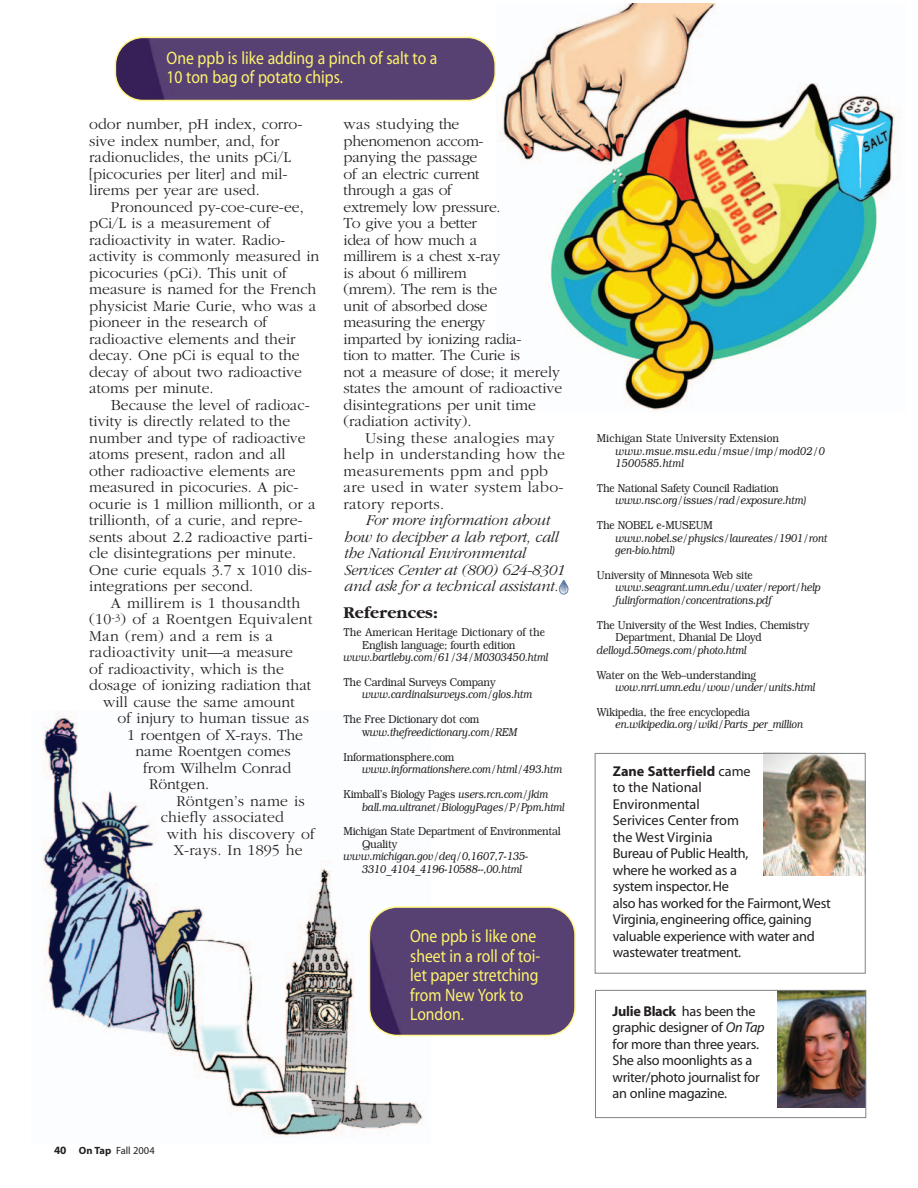
<style>
.page{position:relative;width:918px;height:1188px;background:#fff}
.page>*{position:absolute;margin:0;border:0;box-sizing:border-box;transform-origin:0 0}
.t1{font:18px/19.5px "Myriad";color:#fff46d;scale:.87 1}
.t2{font:700 17.25px "Garamond";color:#231f20}
.t3{font:300 15.75px/16.5px "Garamond";color:#231f20}
.t4{font:300 15.75px/16.5px "Garamond";letter-spacing:-.02em;color:#231f20}
.t5{font:300 15.75px/16.5px "Garamond";letter-spacing:.02em;color:#231f20}
.t6{font:italic 300 15.75px/16.5px "Garamond";letter-spacing:-.02em;color:#231f20}
.t7{font:14.25px/16.5px "Myriad";letter-spacing:-.02em;color:#231f20}
.t8{font:italic 300 11.7px/12.5px "Bookman";letter-spacing:-.025em;color:#231f20;scale:.87 1}
.t9{font:300 11.7px/12.5px "Bookman";letter-spacing:-.025em;color:#231f20;scale:.87 1}
.t10{font:300 11.7px/12.5px "Bookman";color:#231f20;scale:.87 1}
.t11{font:italic 300 11.7px/12.5px "Bookman";color:#231f20;scale:.87 1}
.t12{font:10.5px "Myriad";color:#231f20}
.s1{font-style:normal}
.s2{font-weight:700;font-size:11.25px}
.s3{font-weight:700}
.s4{font-style:italic}
</style>
<div class="page">
<img style="left:43px;top:712px;width:387px;height:425px">
<svg style="left:369px;top:906px;width:207px;height:130px"></svg>
<img style="left:502px;top:3px;width:395px;height:407px">
<img style="left:763px;top:755px;width:101px;height:120px">
<div style="left:595px;top:753px;width:271px;height:221px;border:1px solid #808285"></div>
<svg style="left:115px;top:37px;width:381px;height:64px"></svg>
<img style="left:778px;top:992px;width:86px;height:115px">
<div style="left:595px;top:990px;width:271px;height:128px;border:1px solid #808285"></div>
<svg style="left:559px;top:580px;width:9px;height:14px"></svg>
<p class="t1" style="left:167px;top:50px;width:313px">One ppb is like adding a pinch of salt to a<br>10 ton bag of potato chips.</p>
<p class="t3" style="left:89px;top:115px;width:215px">odor number, pH index, corro&shy;sive index number, and, for radionuclides, the units pCi/L [picocuries per liter] and mil&shy;lirems per year are used.</p>
<p class="t3" style="left:89px;top:198px;width:232px;text-indent:22px">Pronounced py-coe-cure-ee, pCi/L is a measurement of radioactivity in water. Radio&shy;activity is commonly measured in picocuries (pCi). This unit of measure is named for the French physicist Marie Curie, who was a pioneer in the research of radioactive elements and their decay. One pCi is equal to the decay of about two radioactive atoms per minute.</p>
<p class="t3" style="left:89px;top:396px;width:228px;text-indent:22px">Because the level of radioac&shy;tivity is directly related to the number and type of radioactive atoms present, radon and all other radioactive elements are measured in picocuries. A pic&shy;ocurie is 1 million millionth, or a trillionth, of a curie, and repre&shy;sents about 2.2 radioactive parti&shy;cle disintegrations per minute.<br>One curie equals 3.7 x 1010 dis&shy;integrations per second.</p>
<p class="t5" style="left:111px;top:594px;width:191px">A millirem is 1 thousandth</p>
<p class="t5" style="left:89px;top:610px;width:225px">(10<sup>-3</sup>) of a Roentgen Equivalent</p>
<p class="t5" style="left:89px;top:627px;width:185px">Man (rem) and a rem is a</p>
<p class="t5" style="left:89px;top:643px;width:205px">radioactivity unit—a measure</p>
<p class="t3" style="left:89px;top:660px;width:196px">of radioactivity, which is the</p>
<p class="t3" style="left:89px;top:676px;width:224px">dosage of ionizing radiation that</p>
<p class="t3" style="left:103px;top:693px;width:193px">will cause the same amount</p>
<p class="t3" style="left:118px;top:709px;width:193px">of injury to human tissue as</p>
<p class="t3" style="left:127px;top:726px;width:177px">1 roentgen of X-rays. The</p>
<p class="t3" style="left:135px;top:742px;width:157px">name Roentgen comes</p>
<p class="t3" style="left:143px;top:759px;width:150px">from Wilhelm Conrad</p>
<p class="t3" style="left:149px;top:775px;width:62px">Röntgen.</p>
<p class="t3" style="left:177px;top:792px;width:130px">Röntgen’s name is</p>
<p class="t3" style="left:161px;top:808px;width:125px">chiefly associated</p>
<p class="t3" style="left:167px;top:825px;width:149px">with his discovery of</p>
<p class="t3" style="left:174px;top:841px;width:130px">X-rays. In 1895 he</p>
<p class="t4" style="left:344px;top:115px;width:220px">was studying the<br>phenomenon accom-<br>panying the passage<br>of an electric current<br>through a gas of<br>extremely low pressure.<br>To give you a better<br>idea of how much a<br>millirem is a chest x-ray<br>is about 6 millirem<br>(mrem). The rem is the<br>unit of absorbed dose<br>measuring the energy<br>imparted by ionizing radia-<br>tion to matter. The Curie is<br>not a measure of dose; it merely states the amount of radioactive disintegrations per unit time (radiation activity).</p>
<p class="t5" style="left:344px;top:429px;width:223px;text-indent:22px">Using these analogies may help in understanding how the measurements ppm and ppb are used in water system labo&shy;ratory reports.</p>
<p class="t6" style="left:344px;top:511px;width:222px;text-indent:22px">For more information about how to decipher a lab report, call the National Environmental<br>Services Center at (800) 624-8301 and ask for a technical assistant.</p>
<p class="t2" style="left:344px;top:602px;width:96px">References:</p>
<p class="t10" style="left:362px;top:626px;width:212px;text-indent:-19px">The American Heritage Dictionary of the<br>English language; fourth edition</p>
<p class="t8" style="left:344px;top:651px;width:237px">www.bartleby.com/61/34/M0303450.html</p>
<p class="t9" style="left:344px;top:676px;width:176px">The Cardinal Surveys Company</p>
<p class="t8" style="left:362px;top:688px;width:197px">www.cardinalsurveys.com/glos.htm</p>
<p class="t8" style="left:362px;top:713px;width:180px;text-indent:-19px"><span class="s1">The Free Dictionary dot com w</span>ww.thefreedictionary.com/REM</p>
<p class="t9" style="left:344px;top:750px;width:129px">Informationsphere.com</p>
<p class="t8" style="left:344px;top:757px;width:253px;line-height:24.9px;text-indent:19px">www.informationshere.com/html/493.htm<br><span class="s1">Kimball’s Biology Pages</span> users.rcn.com/jkim</p>
<p class="t8" style="left:362px;top:800px;width:235px">ball.ma.ultranet/BiologyPages/P/Ppm.html</p>
<p class="t9" style="left:362px;top:825px;width:230px;text-indent:-19px">Michigan State Department of Environmental<br>Quality</p>
<p class="t8" style="left:362px;top:850px;width:193px;text-indent:-19px">www.michigan.gov/deq/0,1607,7-135-<br>3310_4104_4196-10588--,00.html</p>
<p class="t1" style="left:410px;top:928px;width:151px">One ppb is like one sheet in a roll of toi&shy;let paper stretching from New York to<br>London.</p>
<p class="t12" style="left:54px;top:1147px;width:102px"><span class="s2">40</span> <span class="s3">On Tap</span> Fall 2004</p>
<p class="t10" style="left:597px;top:432px;width:211px">Michigan State University Extension</p>
<p class="t11" style="left:615px;top:444px;width:243px">www.msue.msu.edu/msue/imp/mod02/0<br>1500585.html</p>
<p class="t9" style="left:597px;top:482px;width:211px">The National Safety Council Radiation</p>
<p class="t8" style="left:615px;top:494px;width:221px">www.nsc.org/issues/rad/exposure.htm)</p>
<p class="t9" style="left:597px;top:519px;width:135px">The NOBEL e-MUSEUM</p>
<p class="t8" style="left:615px;top:531px;width:245px">www.nobel.se/physics/laureates/1901/ront gen-bio.html)</p>
<p class="t9" style="left:597px;top:569px;width:181px">University of Minnesota Web site</p>
<p class="t8" style="left:615px;top:581px;width:238px">www.seagrant.umn.edu/water/report/help fulinformation/concentrations.pdf</p>
<p class="t9" style="left:615px;top:619px;width:224px;text-indent:-19px">The University of the West Indies, Chemistry<br>Department, Dhanial De Lloyd</p>
<p class="t8" style="left:597px;top:643px;width:174px">delloyd.50megs.com/photo.html</p>
<p class="t9" style="left:597px;top:668px;width:184px">Water on the Web–understanding</p>
<p class="t8" style="left:615px;top:681px;width:232px">wow.nrri.umn.edu/wow/under/units.html</p>
<p class="t9" style="left:597px;top:706px;width:177px">Wikipedia, the free encyclopedia</p>
<p class="t8" style="left:615px;top:718px;width:218px">en.wikipedia.org/wiki/Parts_per_million</p>
<p class="t7" style="left:613px;top:764px;width:219px"><span class="s3">Zane Satterfield</span> came<br>to the National<br>Environmental<br>Serivices Center from<br>the West Virginia<br>Bureau of Public Health,<br>where he worked as a<br>system inspector. He<br>also has worked for the Fairmont,West<br>Virginia, engineering office, gaining valuable experience with water and wastewater treatment.</p>
<p class="t7" style="left:613px;top:1004px;width:154px"><span class="s3">Julie Black</span> has been the graphic designer of <span class="s4">On Tap </span>for more than three years.<br>She also moonlights as a writer/photo journalist for an online magazine.</p>
</div>
